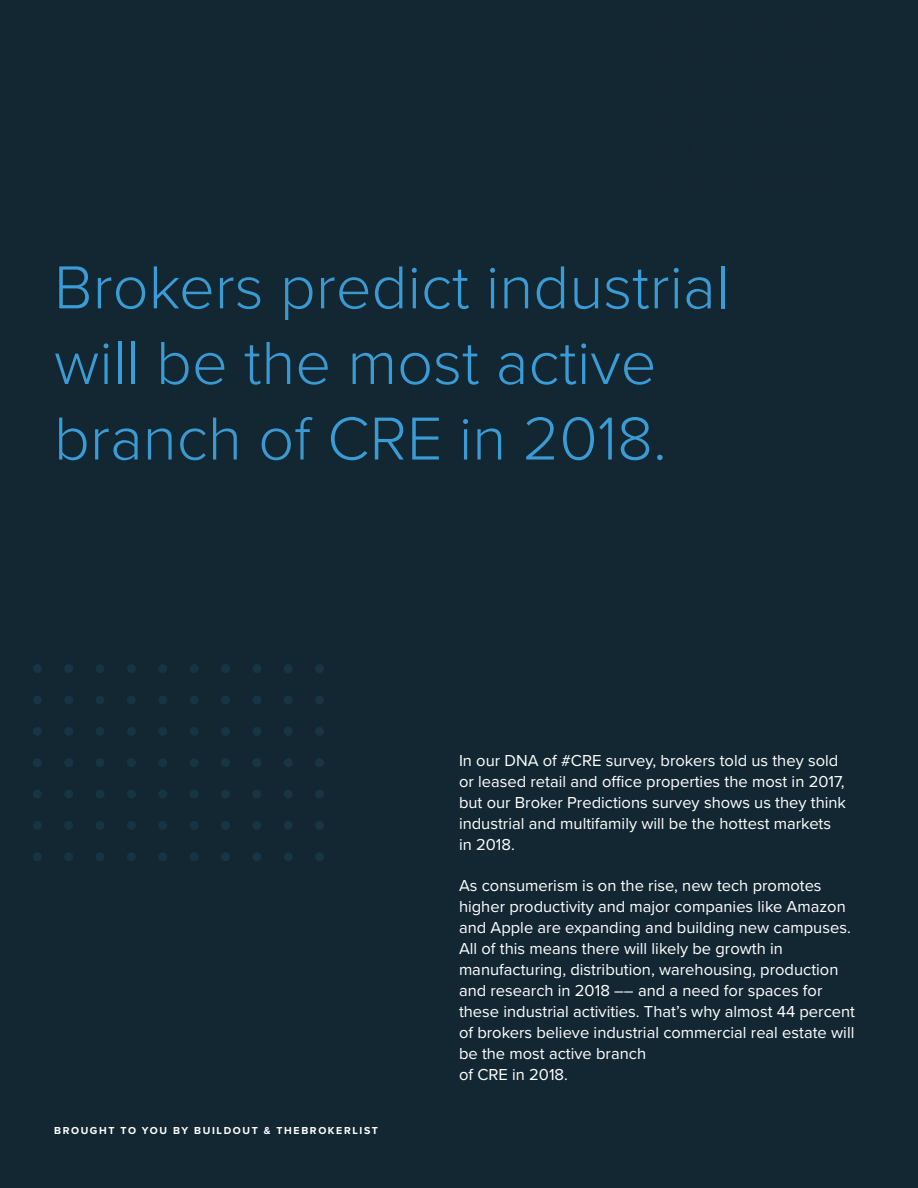
<style>
.page{position:relative;width:918px;height:1188px;background:#132733}
.page>*{position:absolute;margin:0;border:0;box-sizing:border-box;transform-origin:0 0}
.Headlines{font:300 63px/75.6px "Proxima Nova";color:#54b4e2}
.t1{font:16.5px/21px "Proxima Nova";color:#fff}
.t2{font:700 10.5px "Proxima Nova";letter-spacing:.155em;color:#fff}
</style>
<div class="page">
<p class="Headlines" style="left:54px;top:246px;width:677px">Brokers predict industrial will be the most active branch of CRE in 2018.</p>
<p class="t2" style="left:54px;top:1123px;width:325px">BROUGHT TO YOU BY BUILDOUT &amp; THEBROKERLIST</p>
<p class="t1" style="left:459px;top:749px;width:389px">In our DNA of #CRE survey, brokers told us they sold or leased retail and office properties the most in 2017, but our Broker Predictions survey shows us they think industrial and multifamily will be the hottest markets in 2018.</p>
<p class="t1" style="left:459px;top:874px;width:398px">As consumerism is on the rise, new tech promotes higher productivity and major companies like Amazon and Apple are expanding and building new campuses.<br>All of this means there will likely be growth in manufacturing, distribution, warehousing, production and research in 2018 –– and a need for spaces for these industrial activities. That’s why almost 44 percent of brokers believe industrial commercial real estate will be the most active branch<br>of CRE in 2018.</p>
</div>
